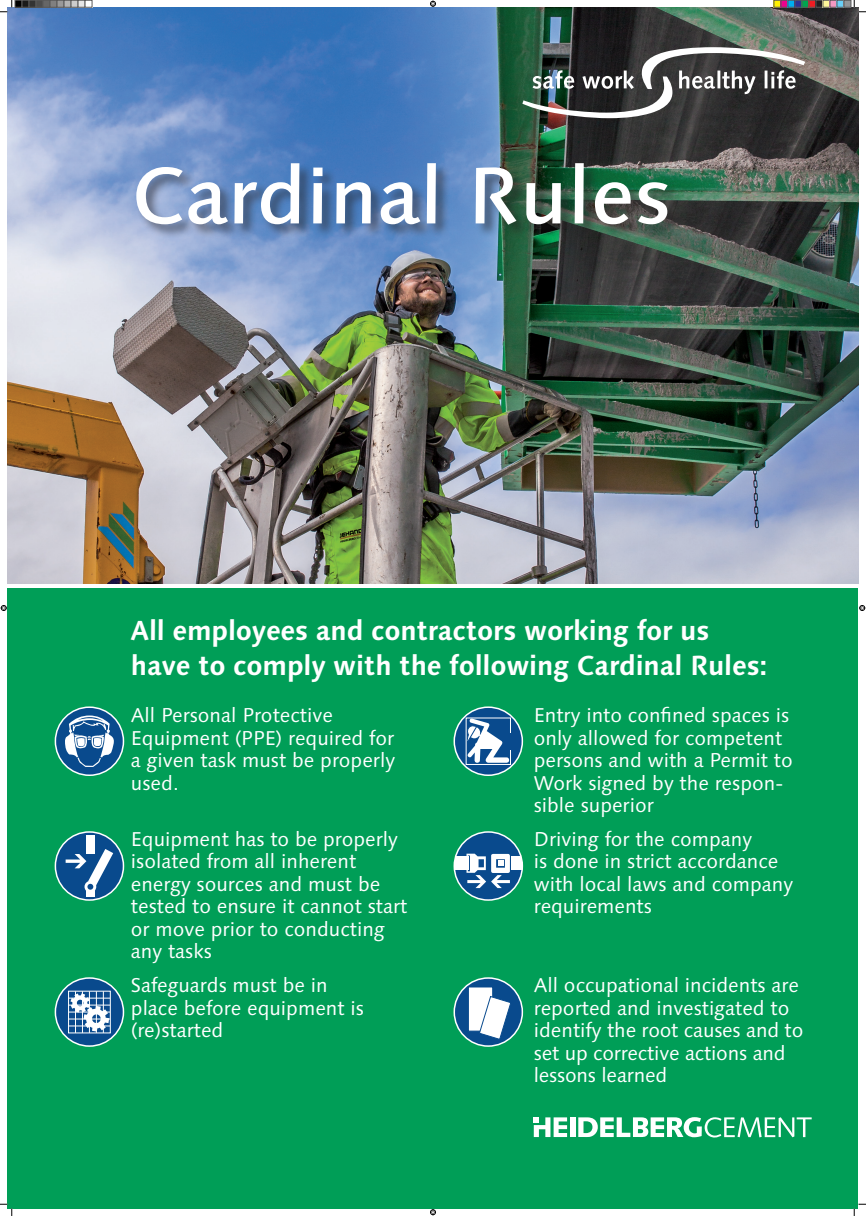
<style>
.page{position:relative;width:866px;height:1216px;background:#fff}
.page>*{position:absolute;margin:0;border:0;box-sizing:border-box;transform-origin:0 0}
.t1{font:500 80px "Linotype Syntax";color:#fff}
.t2{font:700 27.5px/35px "Linotype Syntax";letter-spacing:-.005em;color:#fff}
.t3{font:20px/22.5px "Linotype Syntax";color:#fff}
</style>
<div class="page">
<div style="left:8px;top:588px;width:850px;height:620px;background:#009e57"></div>
<img style="left:8px;top:7px;width:850px;height:577px">
<svg style="left:578px;top:1117px;width:233px;height:20px"></svg>
<svg style="left:533px;top:1117px;width:34px;height:20px"></svg>
<div style="left:570px;top:1117px;width:5px;height:20px;background:#fff"></div>
<div style="left:136px;top:162px;width:546px;height:77px;background:#231f20;opacity:.5"></div>
<svg style="left:522px;top:47px;width:283px;height:71px;background:#565958"></svg>
<svg style="left:55px;top:706px;width:69px;height:70px"></svg>
<svg style="left:65px;top:715px;width:49px;height:52px;background:#608ab5"></svg>
<div style="left:454px;top:978px;width:68px;height:68px;background:#094a8d;border-radius:50%"></div>
<div style="left:468px;top:987px;width:24px;height:44px;background:#fff;border:1px solid #094a8d"></div>
<svg style="left:479px;top:996px;width:31px;height:43px"></svg>
<div style="left:453px;top:977px;width:70px;height:69px;border:2px solid #fff;border-radius:50%"></div>
<div style="left:454px;top:832px;width:68px;height:68px;background:#094a8d;border-radius:50%"></div>
<div style="left:454px;top:856px;width:14px;height:14px;background:#fff"></div>
<div style="left:511px;top:856px;width:11px;height:14px;background:#fff"></div>
<svg style="left:466px;top:853px;width:44px;height:35px"></svg>
<div style="left:453px;top:831px;width:70px;height:69px;border:2px solid #fff;border-radius:50%"></div>
<div style="left:55px;top:832px;width:68px;height:68px;background:#094a8d;border-radius:50%"></div>
<div style="left:55px;top:831px;width:69px;height:69px;border:2px solid #fff;border-radius:50%"></div>
<div style="left:86px;top:834px;width:9px;height:19px;background:#fff"></div>
<div style="left:86px;top:890px;width:9px;height:7px;background:#fff"></div>
<svg style="left:66px;top:849px;width:47px;height:43px"></svg>
<div style="left:55px;top:978px;width:68px;height:68px;background:#094a8d;border-radius:50%"></div>
<div style="left:55px;top:977px;width:69px;height:69px;border:2px solid #fff;border-radius:50%"></div>
<div style="left:68px;top:990px;width:43px;height:43px;border:1px solid #fff"></div>
<hr style="left:75px;top:991px;width:1px;height:41px;background:#fff">
<hr style="left:82px;top:991px;width:1px;height:41px;background:#fff">
<hr style="left:89px;top:991px;width:1px;height:41px;background:#fff">
<hr style="left:96px;top:991px;width:1px;height:41px;background:#fff">
<hr style="left:103px;top:991px;width:1px;height:41px;background:#fff">
<hr style="left:68px;top:1025px;width:42px;height:1px;background:#fff">
<hr style="left:68px;top:1018px;width:42px;height:1px;background:#fff">
<hr style="left:68px;top:1011px;width:42px;height:1px;background:#fff">
<hr style="left:68px;top:1004px;width:42px;height:1px;background:#fff">
<hr style="left:68px;top:997px;width:42px;height:1px;background:#fff">
<svg style="left:70px;top:993px;width:39px;height:38px"></svg>
<div style="left:454px;top:707px;width:68px;height:68px;background:#094a8d;border-radius:50%"></div>
<div style="left:453px;top:706px;width:70px;height:70px;border:2px solid #fff;border-radius:50%"></div>
<svg style="left:467px;top:719px;width:42px;height:44px"></svg>
<div style="left:465px;top:717px;width:46px;height:48px;border:1px solid #fff"></div>
<div style="left:507px;top:733px;width:6px;height:16px;background:#094a8d"></div>
<svg style="left:0;top:0;width:13px;height:13px"></svg>
<svg style="left:0;top:1203px;width:13px;height:12px"></svg>
<svg style="left:853px;top:0;width:12px;height:13px"></svg>
<svg style="left:853px;top:1203px;width:12px;height:12px"></svg>
<svg style="left:430px;top:1px;width:6px;height:6px"></svg>
<svg style="left:430px;top:1209px;width:6px;height:6px"></svg>
<svg style="left:1px;top:605px;width:6px;height:6px"></svg>
<svg style="left:859px;top:605px;width:6px;height:6px"></svg>
<div style="left:15px;top:0;width:7px;height:7px;background:#000"></div>
<div style="left:15px;top:0;width:7px;height:7px;border:1px solid #595959"></div>
<div style="left:22px;top:0;width:7px;height:7px;background:#1a1a1a"></div>
<div style="left:22px;top:0;width:7px;height:7px;border:1px solid #595959"></div>
<div style="left:29px;top:0;width:7px;height:7px;background:#333"></div>
<div style="left:29px;top:0;width:7px;height:7px;border:1px solid #595959"></div>
<div style="left:36px;top:0;width:7px;height:7px;background:#4d4d4d"></div>
<div style="left:43px;top:0;width:7px;height:7px;background:#666"></div>
<div style="left:50px;top:0;width:7px;height:7px;background:#808080"></div>
<div style="left:50px;top:0;width:7px;height:7px;border:1px solid #595959"></div>
<div style="left:57px;top:0;width:7px;height:7px;background:#999"></div>
<div style="left:57px;top:0;width:7px;height:7px;border:1px solid #595959"></div>
<div style="left:64px;top:0;width:7px;height:7px;background:#b3b3b3"></div>
<div style="left:64px;top:0;width:7px;height:7px;border:1px solid #595959"></div>
<div style="left:71px;top:0;width:7px;height:7px;background:#ccc"></div>
<div style="left:71px;top:0;width:7px;height:7px;border:1px solid #595959"></div>
<div style="left:78px;top:0;width:7px;height:7px;background:#e6e6e6"></div>
<div style="left:78px;top:0;width:7px;height:7px;border:1px solid #595959"></div>
<div style="left:85px;top:0;width:7px;height:7px;border:1px solid #595959"></div>
<div style="left:773px;top:0;width:7px;height:7px;background:#fff101"></div>
<div style="left:773px;top:0;width:8px;height:7px;border:1px solid #595959"></div>
<div style="left:780px;top:0;width:7px;height:7px;background:#ed028c"></div>
<div style="left:780px;top:0;width:8px;height:7px;border:1px solid #595959"></div>
<div style="left:787px;top:0;width:7px;height:7px;background:#00aeef"></div>
<div style="left:787px;top:0;width:8px;height:7px;border:1px solid #595959"></div>
<div style="left:794px;top:0;width:7px;height:7px;background:#2e3092"></div>
<div style="left:794px;top:0;width:8px;height:7px;border:1px solid #595959"></div>
<div style="left:801px;top:0;width:7px;height:7px;background:#00a54f"></div>
<div style="left:801px;top:0;width:8px;height:7px;border:1px solid #595959"></div>
<div style="left:808px;top:0;width:7px;height:7px;background:#ee1d23"></div>
<div style="left:808px;top:0;width:8px;height:7px;border:1px solid #595959"></div>
<div style="left:815px;top:0;width:7px;height:7px;background:#231f20"></div>
<div style="left:815px;top:0;width:8px;height:7px;border:1px solid #595959"></div>
<div style="left:822px;top:0;width:7px;height:7px;background:#fff79a"></div>
<div style="left:822px;top:0;width:8px;height:7px;border:1px solid #595959"></div>
<div style="left:829px;top:0;width:7px;height:7px;background:#f499c2"></div>
<div style="left:829px;top:0;width:8px;height:7px;border:1px solid #595959"></div>
<div style="left:836px;top:0;width:7px;height:7px;background:#6bcff6"></div>
<div style="left:836px;top:0;width:8px;height:7px;border:1px solid #595959"></div>
<div style="left:843px;top:0;width:7px;height:7px;background:#939598"></div>
<div style="left:843px;top:0;width:8px;height:7px;border:1px solid #595959"></div>
<h1 class="t1" style="left:131px;top:148px;width:542px">Cardinal Rules</h1>
<h2 class="t2" style="left:131px;top:612px;width:638px">All employees and contractors working for us have to comply with the following Cardinal Rules:</h2>
<p class="t3" style="left:533px;top:704px;width:260px">Entry into confined spaces is only allowed for competent persons and with a Permit to<br>Work signed by the respon&shy;sible superior</p>
<p class="t3" style="left:533px;top:828px;width:261px">Driving for the company<br>is done in strict accordance with local laws and company requirements</p>
<p class="t3" style="left:131px;top:704px;width:266px">All Personal Protective<br>Equipment (PPE) required for a given task must be properly used.</p>
<p class="t3" style="left:131px;top:828px;width:278px">Equipment has to be properly isolated from all inherent energy sources and must be tested to ensure it cannot start or move prior to conducting any tasks</p>
<p class="t3" style="left:131px;top:974px;width:234px">Safeguards must be in place before equipment is (re)started</p>
<p class="t3" style="left:533px;top:974px;width:271px">All occupational incidents are reported and investigated to identify the root causes and to set up corrective actions and lessons learned</p>
</div>
